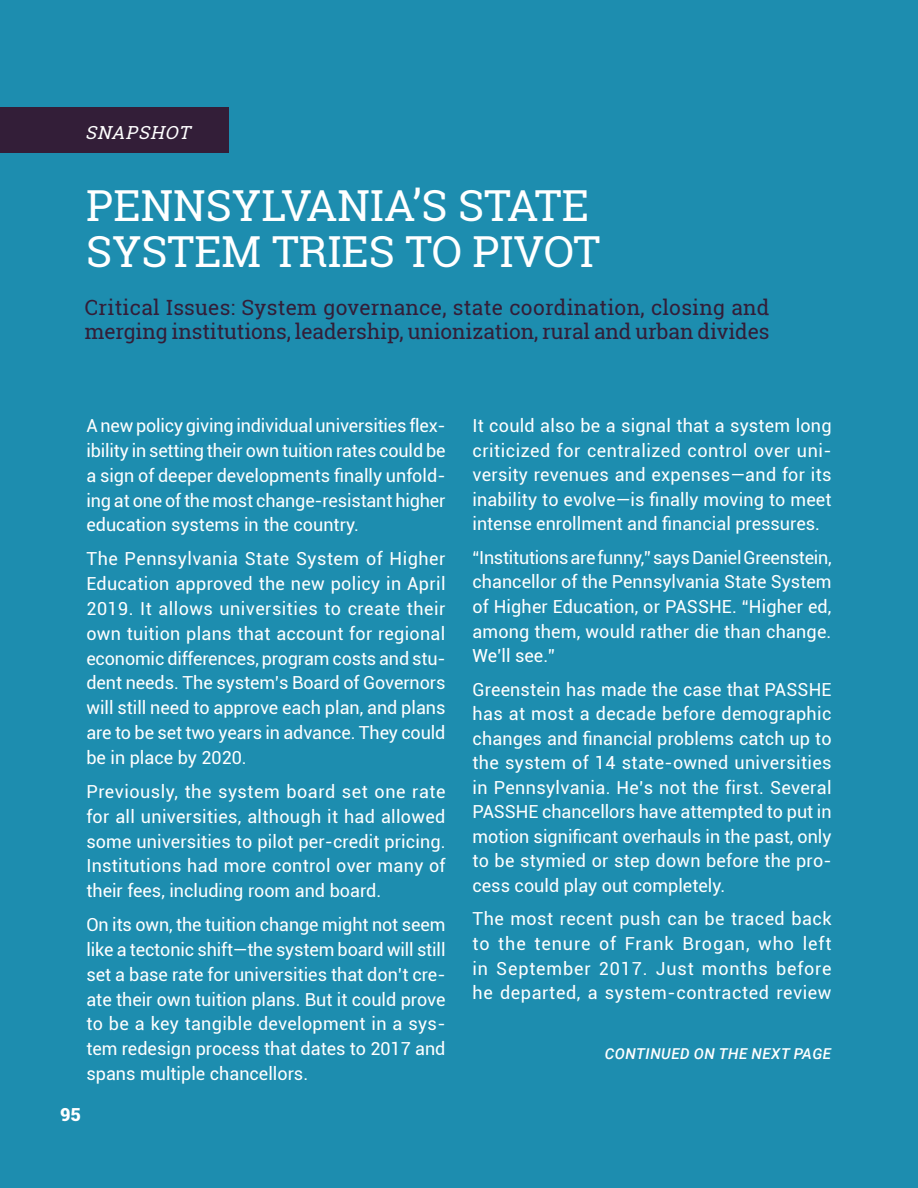
<style>
.page{position:relative;width:918px;height:1188px;background:#1d8daf}
.page>*{position:absolute;margin:0;border:0;box-sizing:border-box;transform-origin:0 0}
.Sidebar{font:42.75px/46px "Roboto Slab";color:#fff}
.figure_headers{font:21px/24px "Roboto Slab";letter-spacing:-.005em;color:#331e38}
.Paragraph_Style_1{font:18px/24.9px "Roboto";color:#fff;text-align:justify}
.Paragraph_Style_1-2{font:italic 18px "Roboto Slab";color:#fff}
.t1{font:900 18px "Roboto";color:#fff}
.Paragraph_Style_1-3{font:italic 500 15px "Roboto";letter-spacing:.035em;color:#fff}
</style>
<div class="page">
<div style="left:46px;top:107px;width:183px;height:45px;background:#331e38"></div>
<div style="left:0;top:107px;width:65px;height:45px;background:#331e38"></div>
<p class="Paragraph_Style_1-2" style="left:85px;top:120px;width:112px">SNAPSHOT</p>
<p class="Sidebar" style="left:86px;top:182px;width:516px">PENNSYLVANIA’S STATE<br>SYSTEM TRIES TO PIVOT</p>
<p class="figure_headers" style="left:85px;top:296px;width:686px">Critical Issues: System governance, state coordination, closing and merging institutions, leadership, unionization, rural and urban divides</p>
<p class="Paragraph_Style_1" style="left:86px;top:412px;width:361px">A new policy giving individual universities flex&shy;ibility in setting their own tuition rates could be a sign of deeper developments finally unfold&shy;ing at one of the most change-resistant higher education systems in the country.</p>
<p class="Paragraph_Style_1" style="left:86px;top:546px;width:361px">The Pennsylvania State System of Higher Education approved the new policy in April 2019. It allows universities to create their own tuition plans that account for regional economic differences, program costs and stu&shy;dent needs. The system’s Board of Governors will still need to approve each plan, and plans are to be set two years in advance. They could be in place by 2020.</p>
<p class="Paragraph_Style_1" style="left:86px;top:778px;width:361px">Previously, the system board set one rate for all universities, although it had allowed some universities to pilot per-credit pricing.<br>Institutions had more control over many of their fees, including room and board.</p>
<p class="Paragraph_Style_1" style="left:86px;top:912px;width:361px">On its own, the tuition change might not seem like a tectonic shift—the system board will still set a base rate for universities that don’t cre&shy;ate their own tuition plans. But it could prove to be a key tangible development in a sys&shy;tem redesign process that dates to 2017 and spans multiple chancellors.</p>
<p class="t1" style="left:60px;top:1101px;width:22px">95</p>
<p class="Paragraph_Style_1" style="left:473px;top:413px;width:361px">It could also be a signal that a system long criticized for centralized control over uni&shy;versity revenues and expenses—and for its inability to evolve—is finally moving to meet intense enrollment and financial pressures.</p>
<p class="Paragraph_Style_1" style="left:473px;top:544px;width:361px">“Institutions are funny,” says Daniel Greenstein, chancellor of the Pennsylvania State System of Higher Education, or PASSHE. “Higher ed, among them, would rather die than change.<br>We’ll see.”</p>
<p class="Paragraph_Style_1" style="left:473px;top:676px;width:361px">Greenstein has made the case that PASSHE has at most a decade before demographic changes and financial problems catch up to the system of 14 state-owned universities in Pennsylvania. He’s not the first. Several PASSHE chancellors have attempted to put in motion significant overhauls in the past, only to be stymied or step down before the pro&shy;cess could play out completely.</p>
<p class="Paragraph_Style_1" style="left:473px;top:906px;width:361px">The most recent push can be traced back to the tenure of Frank Brogan, who left in September 2017. Just months before he departed, a system-contracted review</p>
<p class="Paragraph_Style_1-3" style="left:605px;top:1043px;width:228px">CONTINUED ON THE NEXT PAGE</p>
</div>
